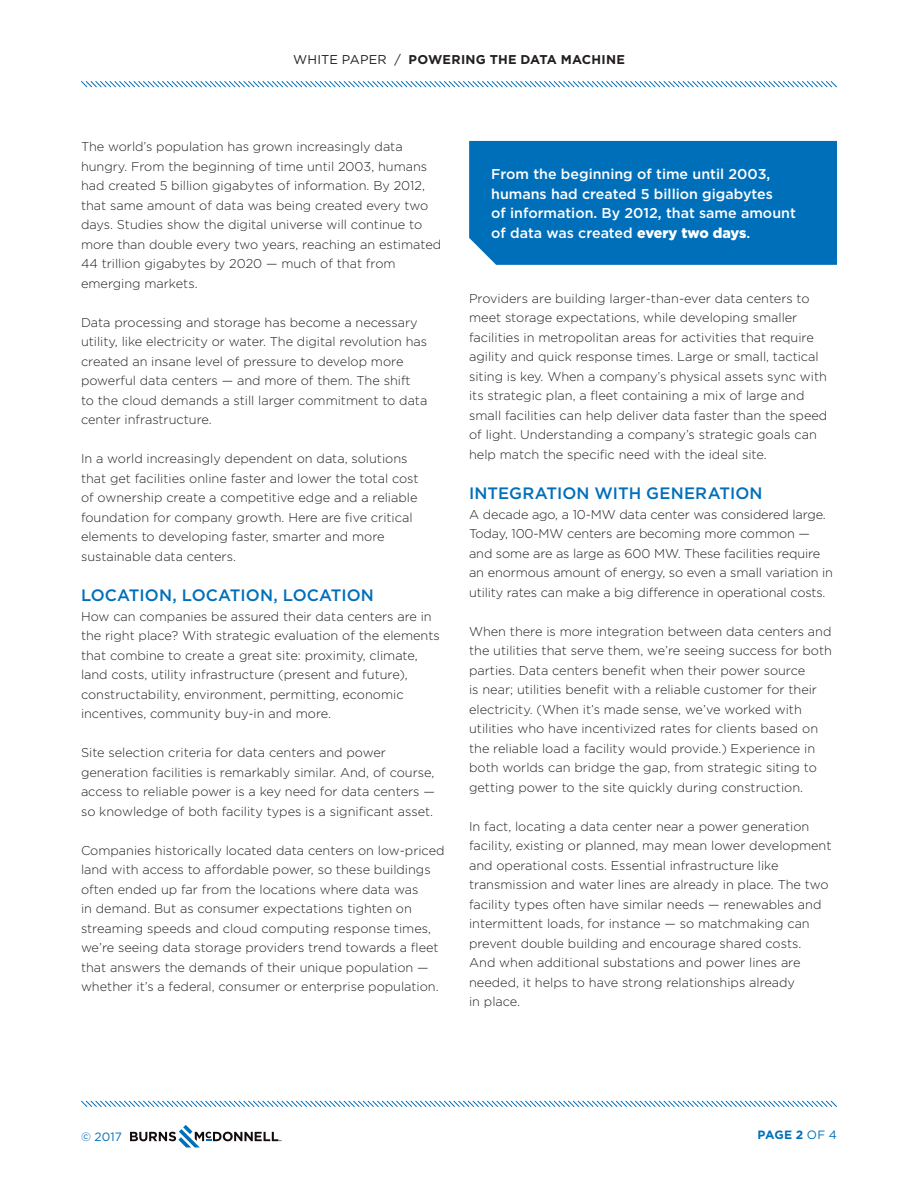
<style>
.page{position:relative;width:918px;height:1188px;background:#fff}
.page>*{position:absolute;margin:0;border:0;box-sizing:border-box;transform-origin:0 0}
.t1{font:500 16.5px "Gotham";letter-spacing:.005em;color:#006fba}
.t2{font:500 14.25px/19.5px "Gotham";color:#fff}
.t3{font:300 12.75px/19.5px "Gotham";color:#231f20}
.t4{font:700 12.75px "Gotham";letter-spacing:.02em;color:#231f20}
.t5{font:700 12px "Gotham";color:#006fba}
.t6{font:12px "Gotham";color:#006fba}
.s1{font-weight:400}
.s2{font-weight:900}
</style>
<div class="page">
<svg style="left:81px;top:81px;width:756px;height:7px"></svg>
<svg style="left:81px;top:1100px;width:756px;height:7px"></svg>
<svg style="left:130px;top:1125px;width:151px;height:22px"></svg>
<div style="left:469px;top:141px;width:368px;height:124px;background:#006fba"></div>
<p class="t4" style="left:293px;top:51px;width:333px"><span class="s1">WHITE PAPER /</span> POWERING THE DATA MACHINE</p>
<p class="t3" style="left:81px;top:137px;width:362px">The world’s population has grown increasingly data hungry. From the beginning of time until 2003, humans had created 5 billion gigabytes of information. By 2012, that same amount of data was being created every two days. Studies show the digital universe will continue to more than double every two years, reaching an estimated 44 trillion gigabytes by 2020 — much of that from emerging markets.</p>
<p class="t3" style="left:81px;top:312px;width:348px">Data processing and storage has become a necessary utility, like electricity or water. The digital revolution has created an insane level of pressure to develop more powerful data centers — and more of them. The shift<br>to the cloud demands a still larger commitment to data center infrastructure.</p>
<p class="t3" style="left:81px;top:448px;width:339px">In a world increasingly dependent on data, solutions that get facilities online faster and lower the total cost of ownership create a competitive edge and a reliable foundation for company growth. Here are five critical elements to developing faster, smarter and more sustainable data centers.</p>
<p class="t1" style="left:81px;top:585px;width:295px">LOCATION, LOCATION, LOCATION</p>
<p class="t3" style="left:81px;top:606px;width:360px">How can companies be assured their data centers are in the right place? With strategic evaluation of the elements that combine to create a great site: proximity, climate, land costs, utility infrastructure (present and future), constructability, environment, permitting, economic incentives, community buy-in and more.</p>
<p class="t3" style="left:81px;top:743px;width:355px">Site selection criteria for data centers and power generation facilities is remarkably similar. And, of course, access to reliable power is a key need for data centers — so knowledge of both facility types is a significant asset.</p>
<p class="t3" style="left:81px;top:840px;width:365px">Companies historically located data centers on low-priced land with access to affordable power, so these buildings often ended up far from the locations where data was<br>in demand. But as consumer expectations tighten on streaming speeds and cloud computing response times, we’re seeing data storage providers trend towards a fleet that answers the demands of their unique population — whether it’s a federal, consumer or enterprise population.</p>
<p class="t2" style="left:491px;top:164px;width:306px">From the beginning of time until 2003, humans had created 5 billion gigabytes<br>of information. By 2012, that same amount of data was created <span class="s2">every two days</span>.</p>
<p class="t3" style="left:469px;top:288px;width:360px">Providers are building larger-than-ever data centers to meet storage expectations, while developing smaller facilities in metropolitan areas for activities that require agility and quick response times. Large or small, tactical siting is key. When a company’s physical assets sync with its strategic plan, a fleet containing a mix of large and small facilities can help deliver data faster than the speed of light. Understanding a company’s strategic goals can help match the specific need with the ideal site.</p>
<p class="t1" style="left:469px;top:483px;width:295px">INTEGRATION WITH GENERATION</p>
<p class="t3" style="left:469px;top:504px;width:365px">A decade ago, a 10-MW data center was considered large.<br>Today, 100-MW centers are becoming more common — and some are as large as 600 MW. These facilities require an enormous amount of energy, so even a small variation in utility rates can make a big difference in operational costs.</p>
<p class="t3" style="left:469px;top:621px;width:364px">When there is more integration between data centers and the utilities that serve them, we’re seeing success for both parties. Data centers benefit when their power source<br>is near; utilities benefit with a reliable customer for their electricity. (When it’s made sense, we’ve worked with utilities who have incentivized rates for clients based on the reliable load a facility would provide.) Experience in both worlds can bridge the gap, from strategic siting to getting power to the site quickly during construction.</p>
<p class="t3" style="left:469px;top:816px;width:364px">In fact, locating a data center near a power generation facility, existing or planned, may mean lower development and operational costs. Essential infrastructure like transmission and water lines are already in place. The two facility types often have similar needs — renewables and intermittent loads, for instance — so matchmaking can prevent double building and encourage shared costs.<br>And when additional substations and power lines are needed, it helps to have strong relationships already<br>in place.</p>
<p class="t6" style="left:81px;top:1129px;width:43px">© 2017</p>
<p class="t5" style="left:758px;top:1127px;width:81px">PAGE 2 <span class="s1">OF 4</span></p>
</div>
